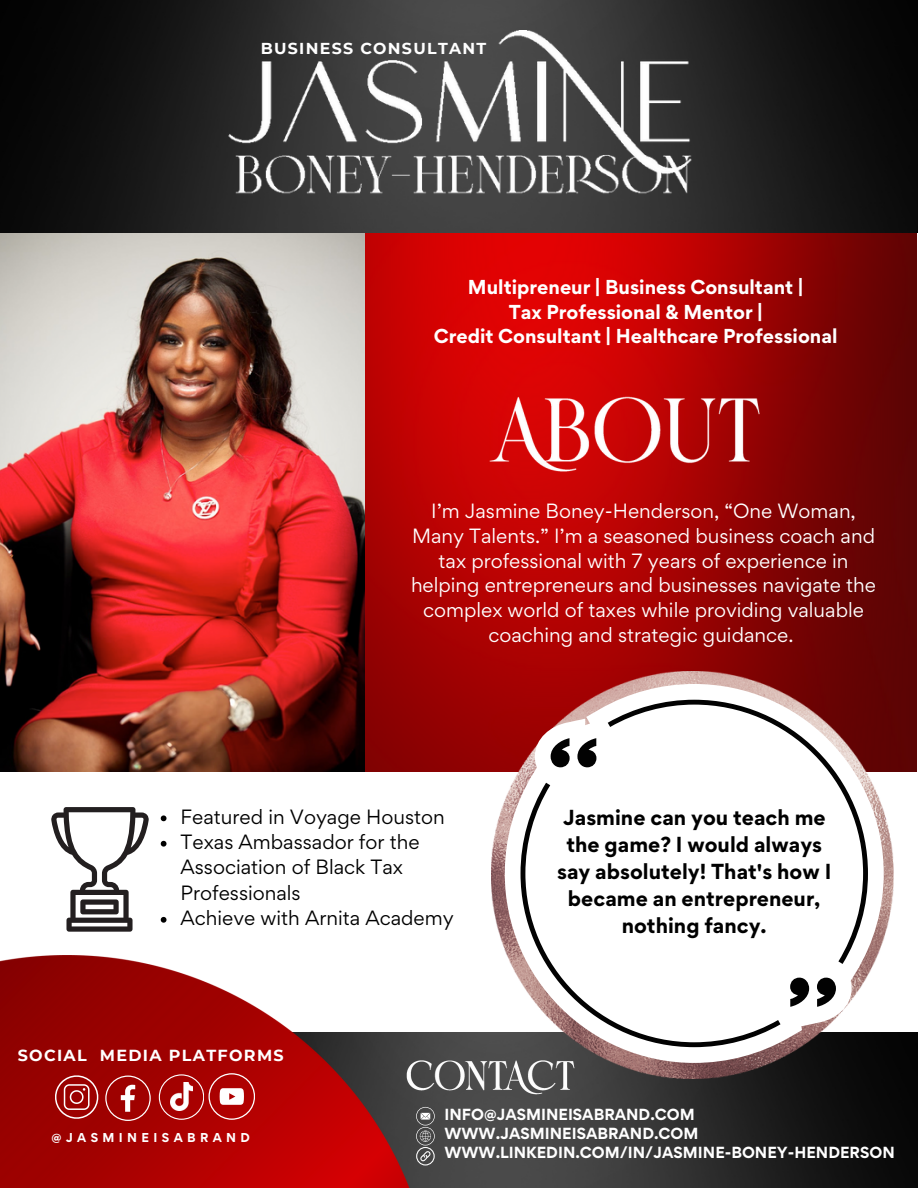
<style>
.page{position:relative;width:918px;height:1188px;background:#fff}
.page>*{position:absolute;margin:0;border:0;box-sizing:border-box;transform-origin:0 0}
.t1{font:700 19.35px/27px "Gordita";color:#000;text-align:center}
.t2{font:18.45px/24.8px "Gordita";color:#fff;text-align:center}
.t3{font:18.45px/25.3px "Gordita";color:#000}
.t4{font:700 18px/24.8px "Gordita";color:#fff;text-align:center}
.t5{font:700 15.9px "Montserrat";letter-spacing:.085em;color:#fff}
.t6{font:700 15.75px "Montserrat";letter-spacing:.085em;color:#fff}
.t7{font:700 14.4px/19px "Gordita";color:#fff}
.t8{font:700 11.55px "Gordita";letter-spacing:.38em;color:#fff}
</style>
<div class="page">
<img style="left:364px;top:233px;width:553px;height:538px">
<img style="left:0;top:233px;width:364px;height:538px">
<img style="left:0;top:0;width:918px;height:233px">
<img style="left:224px;top:30px;width:470px;height:177px">
<svg style="left:51px;top:807px;width:98px;height:125px"></svg>
<img style="left:434px;top:1033px;width:484px;height:155px">
<img style="left:0;top:955px;width:434px;height:233px">
<svg style="left:53px;top:1073px;width:97px;height:48px;background:#ac2a29"></svg>
<svg style="left:159px;top:1073px;width:96px;height:46px;background:#bd3a39"></svg>
<img style="left:407px;top:1055px;width:167px;height:45px">
<svg style="left:416px;top:1107px;width:19px;height:58px"></svg>
<img style="left:490px;top:385px;width:271px;height:98px">
<img style="left:492px;top:672px;width:402px;height:407px">
<svg style="left:505px;top:684px;width:379px;height:379px"></svg>
<svg style="left:577px;top:738px;width:19px;height:29px"></svg>
<svg style="left:551px;top:738px;width:19px;height:29px"></svg>
<svg style="left:790px;top:978px;width:19px;height:29px"></svg>
<svg style="left:817px;top:978px;width:19px;height:29px"></svg>
<svg style="left:521px;top:783px;width:260px;height:264px"></svg>
<svg style="left:608px;top:700px;width:260px;height:264px"></svg>
<svg style="left:161px;top:815px;width:6px;height:6px"></svg>
<svg style="left:161px;top:841px;width:6px;height:6px"></svg>
<svg style="left:161px;top:917px;width:6px;height:6px"></svg>
<h3 class="t6" style="left:261px;top:39px;width:227px">BUSINESS CONSULTANT</h3>
<h2 class="t4" style="left:434px;top:274px;width:405px">Multipreneur | Business Consultant |<br>Tax Professional &amp; Mentor |<br>Credit Consultant | Healthcare Professional</h2>
<p class="t2" style="left:411px;top:498px;width:467px">I’m Jasmine Boney-Henderson, “One Woman, Many Talents.” I’m a seasoned business coach and tax professional with 7 years of experience in helping entrepreneurs and businesses navigate the complex world of taxes while providing valuable coaching and strategic guidance.</p>
<h2 class="t3" style="left:181px;top:804px;width:266px">Featured in Voyage Houston</h2>
<h2 class="t3" style="left:181px;top:829px;width:241px">Texas Ambassador for the<br>Association of Black Tax<br>Professionals</h2>
<p class="t3" style="left:181px;top:905px;width:275px">Achieve with Arnita Academy</p>
<p class="t5" style="left:18px;top:1046px;width:268px">SOCIAL MEDIA PLATFORMS</p>
<h3 class="t1" style="left:557px;top:804px;width:276px">Jasmine can you teach me the game? I would always say absolutely! That's how I became an entrepreneur, nothing fancy.</h3>
<h1 class="t8" style="left:51px;top:1129px;width:200px">@JASMINEISABRAND</h1>
<p class="t7" style="left:444px;top:1105px;width:452px">INFO@JASMINEISABRAND.COM<br>WWW.JASMINEISABRAND.COM<br>WWW.LINKEDIN.COM/IN/JASMINE-BONEY-HENDERSON</p>
</div>
